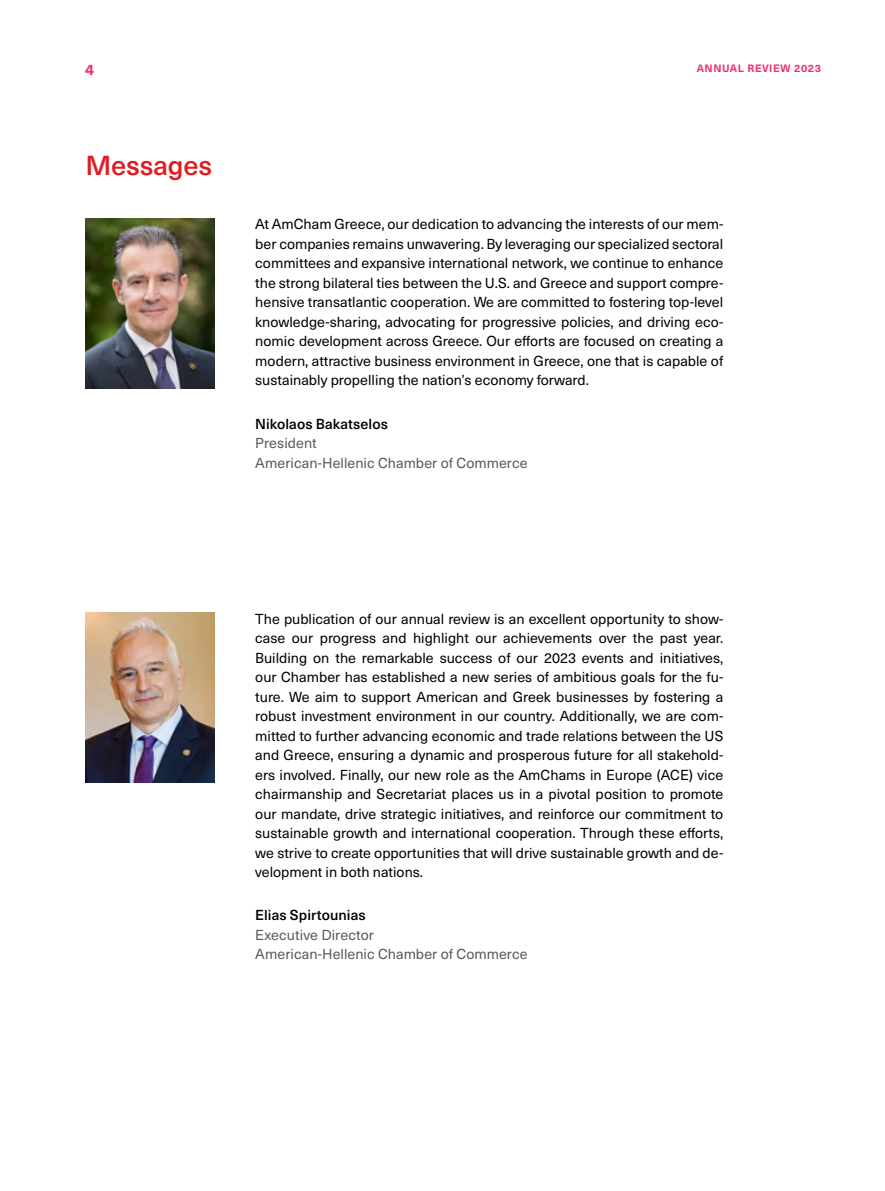
<style>
.page{position:relative;width:885px;height:1191px;background:#fff}
.page>*{position:absolute;margin:0;border:0;box-sizing:border-box;transform-origin:0 0}
.t1{font:500 27px "Neue Haas Unica W1 G";letter-spacing:-.005em;color:#e11b22}
.t2{font:700 15px "Neue Haas Unica W1 G";color:#ee2c71}
.t3{font:14.25px/19.5px "Neue Haas Unica W1 G";color:#000;text-align:justify}
.t4{font:14.25px/19.5px "Neue Haas Unica W1 G";letter-spacing:.005em;color:#58595b}
.t5{font:500 14.25px "Neue Haas Unica W1 G";letter-spacing:.005em;color:#000}
.t6{font:700 10.5px "Neue Haas Unica W1 G";letter-spacing:.06em;color:#ee2c71}
</style>
<div class="page">
<img style="left:85px;top:613px;width:130px;height:170px">
<img style="left:85px;top:218px;width:130px;height:170px">
<p class="t2" style="left:85px;top:58px;width:10px">4</p>
<p class="t6" style="left:696px;top:60px;width:126px">ANNUAL REVIEW 2023</p>
<h1 class="t1" style="left:85px;top:145px;width:128px">Messages</h1>
<p class="t3" style="left:255px;top:214px;width:469px">At AmCham Greece, our dedication to advancing the interests of our mem&shy;ber companies remains unwavering. By leveraging our specialized sectoral committees and expansive international network, we continue to enhance the strong bilateral ties between the U.S. and Greece and support compre&shy;hensive transatlantic cooperation. We are committed to fostering top-level knowledge-sharing, advocating for progressive policies, and driving eco&shy;nomic development across Greece. Our efforts are focused on creating a modern, attractive business environment in Greece, one that is capable of sustainably propelling the nation’s economy forward.</p>
<p class="t5" style="left:255px;top:413px;width:134px">Nikolaos Bakatselos</p>
<p class="t4" style="left:255px;top:432px;width:274px">President<br>American-Hellenic Chamber of Commerce</p>
<p class="t3" style="left:255px;top:608px;width:469px">The publication of our annual review is an excellent opportunity to show&shy;case our progress and highlight our achievements over the past year.<br>Building on the remarkable success of our 2023 events and initiatives, our Chamber has established a new series of ambitious goals for the fu&shy;ture. We aim to support American and Greek businesses by fostering a robust investment environment in our country. Additionally, we are com&shy;mitted to further advancing economic and trade relations between the US and Greece, ensuring a dynamic and prosperous future for all stakehold&shy;ers involved. Finally, our new role as the AmChams in Europe (ACE) vice chairmanship and Secretariat places us in a pivotal position to promote our mandate, drive strategic initiatives, and reinforce our commitment to sustainable growth and international cooperation. Through these efforts, we strive to create opportunities that will drive sustainable growth and de&shy;velopment in both nations.</p>
<p class="t5" style="left:255px;top:904px;width:112px">Elias Spirtounias</p>
<p class="t4" style="left:255px;top:924px;width:274px">Executive Director<br>American-Hellenic Chamber of Commerce</p>
</div>
